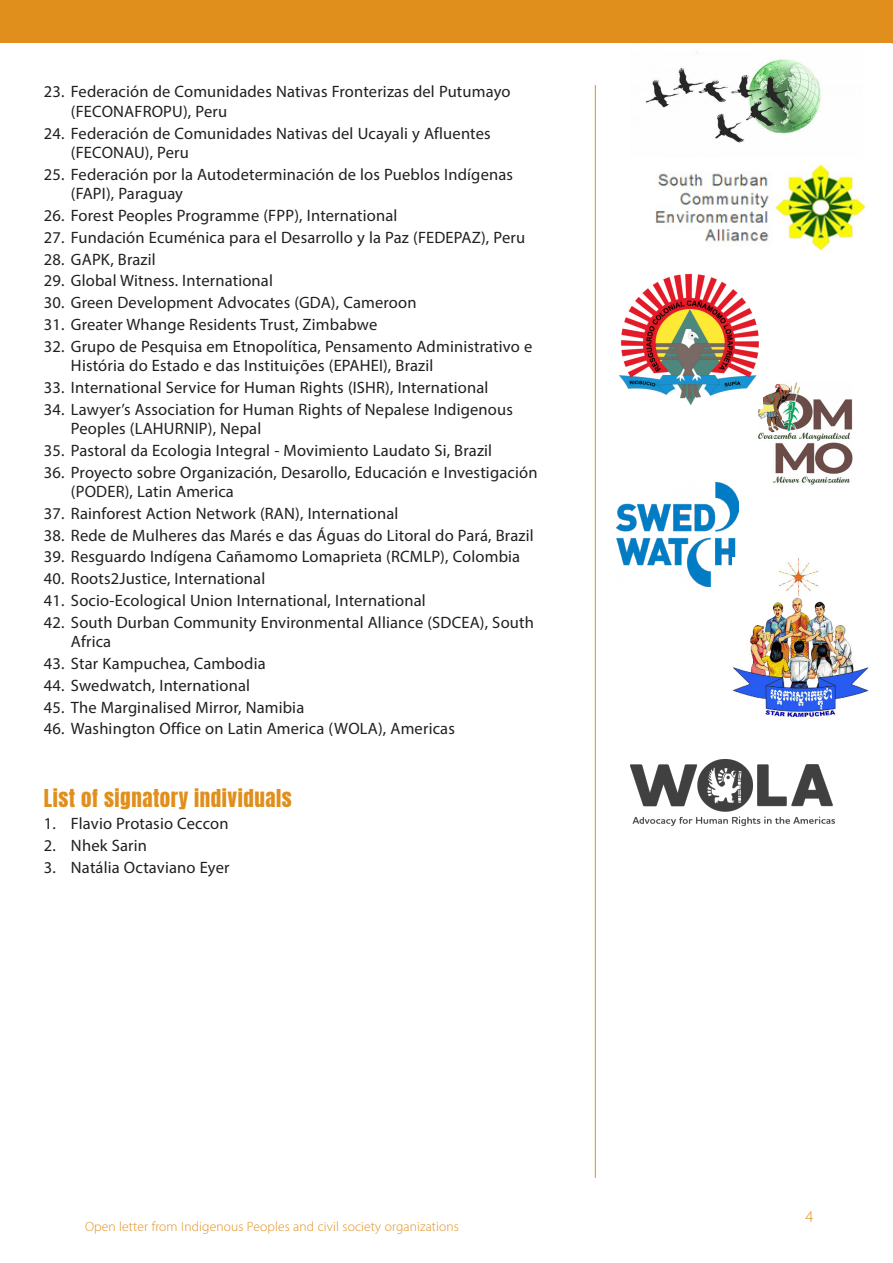
<style>
.page{position:relative;width:893px;height:1263px;background:#fff}
.page>*{position:absolute;margin:0;border:0;box-sizing:border-box;transform-origin:0 0}
.heading_2{font:21px "Anton";letter-spacing:.025em;color:#e18f1c}
.t1{font:16.5px/19.5px "Myriad Pro";letter-spacing:.01em;color:#231f20}
.t2{font:300 16.5px "Myriad Pro";color:#e18f1c}
.t3{font:300 13.5px "Myriad Pro";letter-spacing:.01em;color:#e18f1c}
</style>
<div class="page">
<div style="left:0;top:0;width:893px;height:43px;background:#e18f1c"></div>
<hr style="left:595px;top:85px;width:1px;height:1093px;background:#e18f1c">
<img style="left:758px;top:382px;width:95px;height:103px">
<img style="left:655px;top:163px;width:210px;height:88px">
<img style="left:617px;top:483px;width:122px;height:103px">
<img style="left:631px;top:759px;width:204px;height:66px">
<img style="left:733px;top:558px;width:135px;height:160px">
<img style="left:645px;top:51px;width:176px;height:92px">
<img style="left:619px;top:273px;width:143px;height:136px">
<p class="t1" style="left:71px;top:82px;width:441px;text-indent:-27px">23. Federación de Comunidades Nativas Fronterizas del Putumayo (FECONAFROPU), Peru</p>
<p class="t1" style="left:71px;top:123px;width:421px;text-indent:-27px">24. Federación de Comunidades Nativas del Ucayali y Afluentes (FECONAU), Peru</p>
<p class="t1" style="left:71px;top:164px;width:444px;text-indent:-27px">25. Federación por la Autodeterminación de los Pueblos Indígenas (FAPI), Paraguay</p>
<p class="t1" style="left:44px;top:206px;width:355px">26. Forest Peoples Programme (FPP), International</p>
<p class="t1" style="left:44px;top:227px;width:483px">27. Fundación Ecuménica para el Desarrollo y la Paz (FEDEPAZ), Peru</p>
<p class="t1" style="left:44px;top:249px;width:113px">28. GAPK, Brazil</p>
<p class="t1" style="left:44px;top:271px;width:231px">29. Global Witness. International</p>
<p class="t1" style="left:44px;top:293px;width:374px">30. Green Development Advocates (GDA), Cameroon</p>
<p class="t1" style="left:44px;top:314px;width:335px">31. Greater Whange Residents Trust, Zimbabwe</p>
<p class="t1" style="left:71px;top:336px;width:463px;text-indent:-27px">32. Grupo de Pesquisa em Etnopolítica, Pensamento Administrativo e<br>História do Estado e das Instituições (EPAHEI), Brazil</p>
<p class="t1" style="left:44px;top:377px;width:446px">33. International Service for Human Rights (ISHR), International</p>
<p class="t1" style="left:71px;top:399px;width:443px;text-indent:-27px">34. Lawyer’s Association for Human Rights of Nepalese Indigenous<br>Peoples (LAHURNIP), Nepal</p>
<p class="t1" style="left:44px;top:440px;width:450px">35. Pastoral da Ecologia Integral - Movimiento Laudato Si, Brazil</p>
<p class="t1" style="left:71px;top:462px;width:468px;text-indent:-27px">36. Proyecto sobre Organización, Desarollo, Educación e Investigación (PODER), Latin America</p>
<p class="t1" style="left:44px;top:503px;width:356px">37. Rainforest Action Network (RAN), International</p>
<p class="t1" style="left:44px;top:525px;width:491px">38. Rede de Mulheres das Marés e das Águas do Litoral do Pará, Brazil</p>
<p class="t1" style="left:44px;top:547px;width:478px">39. Resguardo Indígena Cañamomo Lomaprieta (RCMLP), Colombia</p>
<p class="t1" style="left:44px;top:569px;width:223px">40. Roots2Justice, International</p>
<p class="t1" style="left:44px;top:590px;width:383px">41. Socio-Ecological Union International, International</p>
<p class="t1" style="left:71px;top:612px;width:465px;text-indent:-27px">42. South Durban Community Environmental Alliance (SDCEA), South<br>Africa</p>
<p class="t1" style="left:44px;top:653px;width:223px">43. Star Kampuchea, Cambodia</p>
<p class="t1" style="left:44px;top:675px;width:208px">44. Swedwatch, International</p>
<p class="t1" style="left:44px;top:697px;width:262px">45. The Marginalised Mirror, Namibia</p>
<p class="t1" style="left:44px;top:719px;width:412px">46. Washington Office on Latin America (WOLA), Americas</p>
<p class="heading_2" style="left:44px;top:787px;width:249px">List of signatory individuals</p>
<p class="t1" style="left:44px;top:814px;width:186px">1. Flavio Protasio Ceccon</p>
<p class="t1" style="left:44px;top:835px;width:105px">2. Nhek Sarin</p>
<p class="t1" style="left:44px;top:857px;width:187px">3. Natália Octaviano Eyer</p>
<p class="t3" style="left:85px;top:1218px;width:375px">Open letter from Indigenous Peoples and civil society organizations</p>
<p class="t2" style="left:805px;top:1207px;width:10px">4</p>
</div>
